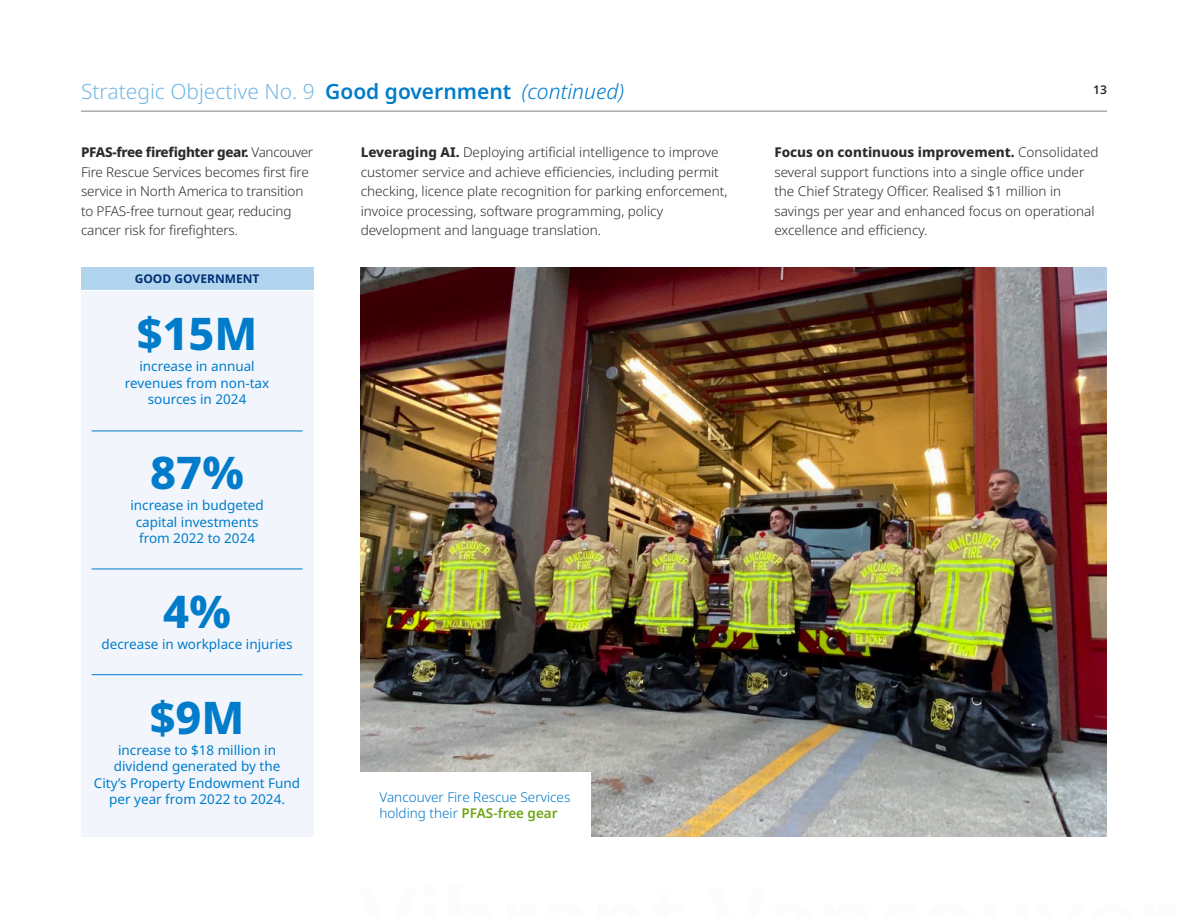
<style>
.page{position:relative;width:1188px;height:918px;background:#fff}
.page>*{position:absolute;margin:0;border:0;box-sizing:border-box;transform-origin:0 0}
._9_-_Large_Callout{font:800 45px "Noto Sans";color:#007ccb}
._1_-_Small_Title__D{font:300 21px "Noto Sans";color:#73b8e5}
._6_-_Body__D{font:300 13.5px/19.5px "Noto Sans";color:#2e2b2c}
._9_-_Small_Callout{font:13.5px/16.5px "Noto Sans";color:#007ccb;text-align:center}
._8_-_Caption__D{font:300 13.5px/16.5px "Noto Sans";color:#0076c8}
._5_-_Line_Break__O{font:700 12px "Noto Sans";color:#002f73}
.t1{font:600 12px "Noto Sans";color:#2e2b2c}
.s1{font-weight:600;color:#007ccb}
.s2{font-style:italic;color:#007ccb}
.s3{font-weight:800}
.s4{font-weight:600;color:#6ea516}
</style>
<div class="page">
<hr style="left:81px;top:111px;width:1026px;height:1px;background:#808285">
<div style="left:81px;top:292px;width:232px;height:545px;background:#f2f6fc"></div>
<img style="left:361px;top:268px;width:745px;height:569px">
<div style="left:359px;top:772px;width:232px;height:66px;background:#fff"></div>
<hr style="left:92px;top:431px;width:211px;height:1px;background:#0076c8">
<hr style="left:92px;top:569px;width:211px;height:1px;background:#0076c8">
<hr style="left:92px;top:674px;width:211px;height:1px;background:#0076c8">
<div style="left:81px;top:268px;width:232px;height:22px;background:#b1d4ef"></div>
<p class="_1_-_Small_Title__D" style="left:81px;top:77px;width:545px">Strategic Objective No. 9 <span class="s1">Good government</span> <span class="s2">(continued)</span></p>
<p class="t1" style="left:1093px;top:81px;width:15px">13</p>
<p class="_6_-_Body__D" style="left:81px;top:143px;width:234px"><span class="s3">PFAS-free firefighter gear.</span> Vancouver Fire Rescue Services becomes first fire service in North America to transition to PFAS-free turnout gear, reducing cancer risk for firefighters.</p>
<p class="_5_-_Line_Break__O" style="left:135px;top:271px;width:126px">GOOD GOVERNMENT</p>
<p class="_9_-_Large_Callout" style="left:137px;top:301px;width:122px">$15M</p>
<p class="_9_-_Small_Callout" style="left:125px;top:359px;width:146px">increase in annual revenues from non-tax sources in 2024</p>
<p class="_9_-_Large_Callout" style="left:150px;top:440px;width:95px">87%</p>
<p class="_9_-_Small_Callout" style="left:130px;top:497px;width:135px">increase in budgeted capital investments from 2022 to 2024</p>
<p class="_9_-_Large_Callout" style="left:163px;top:579px;width:69px">4%</p>
<p class="_9_-_Small_Callout" style="left:102px;top:636px;width:193px">decrease in workplace injuries</p>
<p class="_9_-_Large_Callout" style="left:150px;top:684px;width:96px">$9M</p>
<p class="_9_-_Small_Callout" style="left:94px;top:742px;width:208px">increase to $18 million in dividend generated by the<br>City’s Property Endowment Fund per year from 2022 to 2024.</p>
<p class="_6_-_Body__D" style="left:361px;top:143px;width:368px"><span class="s3">Leveraging AI.</span> Deploying artificial intelligence to improve customer service and achieve efficiencies, including permit checking, licence plate recognition for parking enforcement, invoice processing, software programming, policy development and language translation.</p>
<p class="_6_-_Body__D" style="left:774px;top:143px;width:326px"><span class="s3">Focus on continuous improvement.</span> Consolidated several support functions into a single office under the Chief Strategy Officer. Realised $1 million in savings per year and enhanced focus on operational excellence and efficiency.</p>
<p class="_8_-_Caption__D" style="left:379px;top:789px;width:192px">Vancouver Fire Rescue Services holding their <span class="s4">PFAS-free gear</span></p>
</div>
